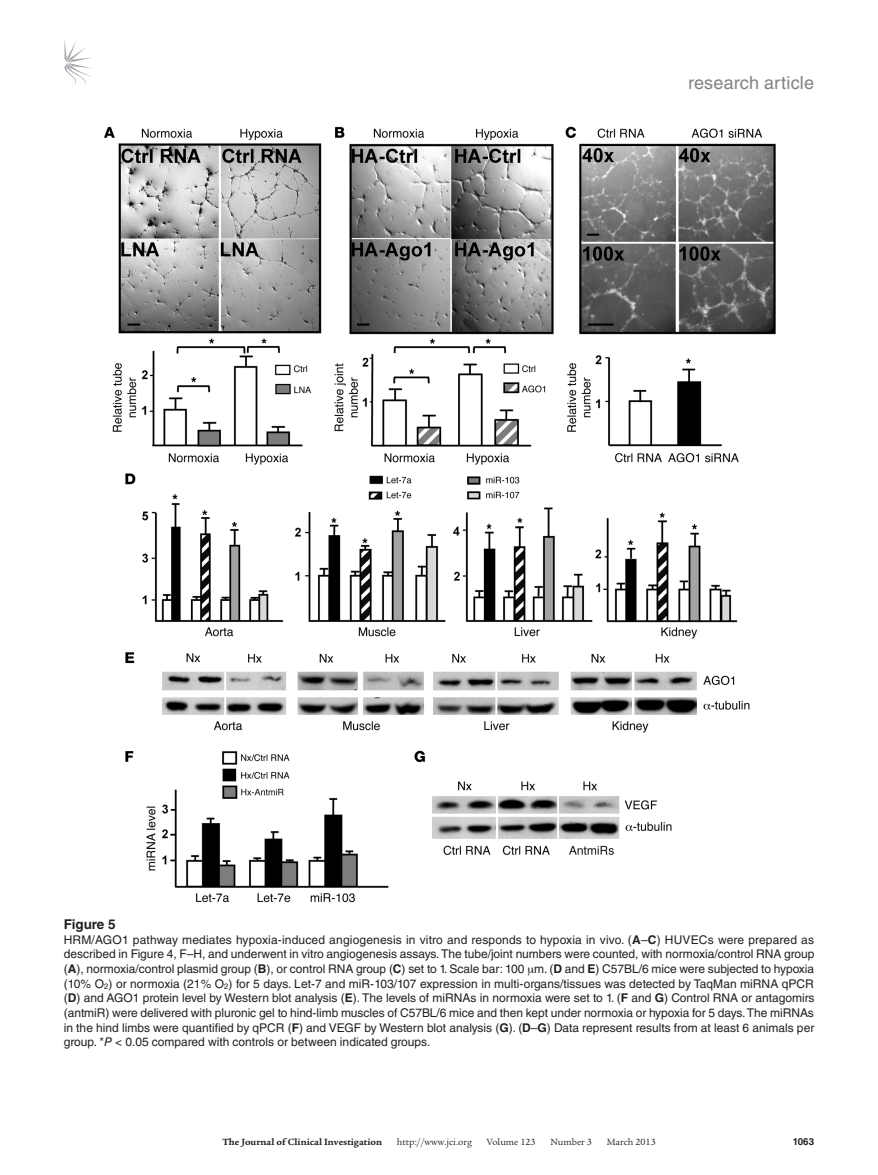
<style>
.page{position:relative;width:878px;height:1175px;background:#fff}
.page>*{position:absolute;margin:0;border:0;box-sizing:border-box;transform-origin:0 0}
.t1{font:18px "Helvetica LT Std";letter-spacing:.01em;color:#808285}
.t2{font:700 13.5px "Helvetica LT Std";color:#231f20}
.t3{font:12px/14.7px "Helvetica LT Std";color:#231f20;text-align:justify}
.t4{font:9.75px "Legacy Serif Std";color:#231f20}
.t5{font:700 9.75px "Legacy Serif Std";color:#231f20}
.t6{font:700 9.75px "Helvetica LT Std";color:#231f20}
.s1{font-weight:700}
.s2{font-style:italic}
</style>
<div class="page">
<svg style="left:64px;top:40px;width:27px;height:45px"></svg>
<img style="left:104px;top:126px;width:672px;height:777px">
<h1 class="t1" style="left:688px;top:73px;width:127px">research article</h1>
<p class="t2" style="left:64px;top:916px;width:53px">Figure 5</p>
<p class="t3" style="left:64px;top:932px;width:752px">HRM/AGO1 pathway mediates hypoxia-induced angiogenesis in vitro and responds to hypoxia in vivo. (<span class="s1">A</span>–<span class="s1">C</span>) HUVECs were prepared as described in Figure 4, F–H, and underwent in vitro angiogenesis assays. The tube/joint numbers were counted, with normoxia/control RNA group (<span class="s1">A</span>), normoxia/control plasmid group (<span class="s1">B</span>), or control RNA group (<span class="s1">C</span>) set to 1. Scale bar: 100 m. (<span class="s1">D</span> and <span class="s1">E</span>) C57BL/6 mice were subjected to hypoxia (10% O<sub>2</sub>) or normoxia (21% O<sub>2</sub>) for 5 days. Let-7 and miR-103/107 expression in multi-organs/tissues was detected by TaqMan miRNA qPCR (<span class="s1">D</span>) and AGO1 protein level by Western blot analysis (<span class="s1">E</span>). The levels of miRNAs in normoxia were set to 1. (<span class="s1">F</span> and <span class="s1">G</span>) Control RNA or antagomirs (antmiR) were delivered with pluronic gel to hind-limb muscles of C57BL/6 mice and then kept under normoxia or hypoxia for 5 days. The miRNAs in the hind limbs were quantified by qPCR (<span class="s1">F</span>) and VEGF by Western blot analysis (<span class="s1">G</span>). (<span class="s1">D</span>–<span class="s1">G</span>) Data represent results from at least 6 animals per group. *<span class="s2">P</span> &lt; 0.05 compared with controls or between indicated groups.</p>
<p class="t5" style="left:222px;top:1135px;width:161px">The Journal of Clinical Investigation</p>
<p class="t4" style="left:397px;top:1136px;width:77px">http://www.jci.org</p>
<p class="t4" style="left:486px;top:1136px;width:50px">Volume 123</p>
<p class="t4" style="left:550px;top:1136px;width:43px">Number 3</p>
<p class="t4" style="left:606px;top:1136px;width:51px">March 2013</p>
<p class="t6" style="left:793px;top:1135px;width:23px">1063</p>
</div>
